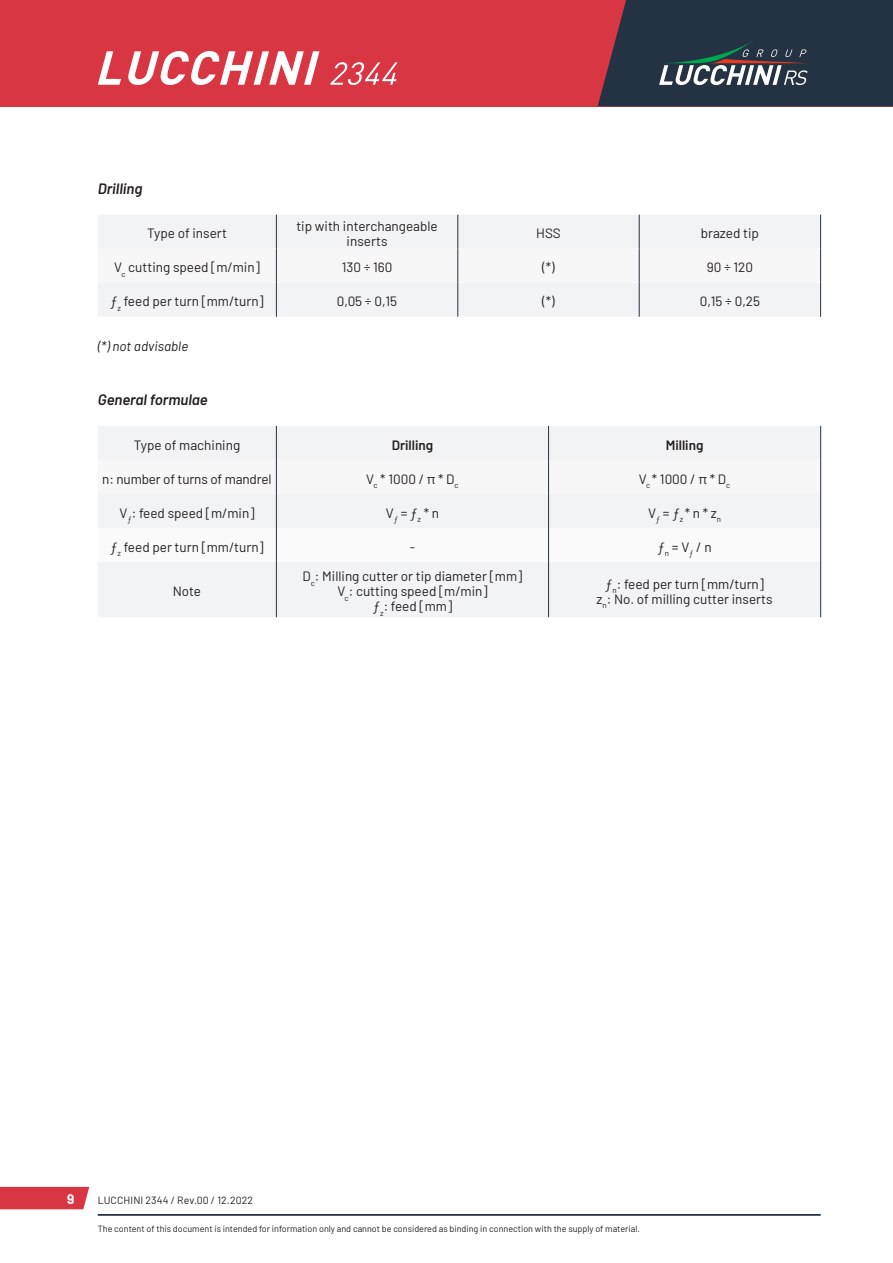
<style>
.page{position:relative;width:893px;height:1263px;background:#fff}
.page>*{position:absolute;margin:0;border:0;box-sizing:border-box;transform-origin:0 0}
.t1{font:italic 600 15px "Barlow";color:#231f20}
.t2{font:13.5px/15px "Barlow";color:#231f20;text-align:center}
.t3{font:italic 13.5px "Barlow";color:#231f20}
.t4{font:600 13.5px "Barlow";color:#231f20}
.t5{font:700 13.5px "Barlow";color:#fff}
.t6{font:10.5px "Barlow";letter-spacing:.01em;color:#231f20}
.t7{font:9px "Barlow";color:#231f20}
</style>
<div class="page">
<div style="left:0;top:0;width:893px;height:106px;background:#d83642"></div>
<svg style="left:598px;top:0;width:295px;height:106px;background:#363c4b"></svg>
<hr style="left:98px;top:1214px;width:723px;height:1px;background:#243344">
<div style="left:0;top:1187px;width:89px;height:22px;background:#d83642"></div>
<hr style="left:98px;top:1215px;width:723px;height:1px;background:#243344">
<svg style="left:98px;top:51px;width:300px;height:34px"></svg>
<div style="left:98px;top:215px;width:722px;height:102px;background:#f2f3f4"></div>
<svg style="left:98px;top:249px;width:722px;height:34px"></svg>
<hr style="left:276px;top:215px;width:1px;height:34px;background:#243344">
<hr style="left:276px;top:249px;width:1px;height:34px;background:#243344">
<hr style="left:458px;top:215px;width:1px;height:34px;background:#243344">
<hr style="left:458px;top:249px;width:1px;height:34px;background:#243344">
<hr style="left:639px;top:215px;width:1px;height:34px;background:#243344">
<hr style="left:639px;top:249px;width:1px;height:34px;background:#243344">
<hr style="left:276px;top:283px;width:1px;height:34px;background:#243344">
<hr style="left:458px;top:283px;width:1px;height:34px;background:#243344">
<hr style="left:639px;top:283px;width:1px;height:34px;background:#243344">
<hr style="left:820px;top:215px;width:1px;height:34px;background:#243344">
<hr style="left:820px;top:249px;width:1px;height:34px;background:#243344">
<hr style="left:820px;top:283px;width:1px;height:34px;background:#243344">
<div style="left:98px;top:426px;width:722px;height:191px;background:#f2f3f4"></div>
<svg style="left:98px;top:460px;width:722px;height:34px"></svg>
<svg style="left:98px;top:528px;width:722px;height:34px"></svg>
<hr style="left:276px;top:426px;width:1px;height:34px;background:#243344">
<hr style="left:276px;top:460px;width:1px;height:34px;background:#243344">
<hr style="left:548px;top:426px;width:1px;height:34px;background:#243344">
<hr style="left:548px;top:460px;width:1px;height:34px;background:#243344">
<hr style="left:276px;top:494px;width:1px;height:34px;background:#243344">
<hr style="left:548px;top:494px;width:1px;height:34px;background:#243344">
<hr style="left:276px;top:528px;width:1px;height:34px;background:#243344">
<hr style="left:548px;top:528px;width:1px;height:34px;background:#243344">
<hr style="left:276px;top:562px;width:1px;height:55px;background:#243344">
<hr style="left:548px;top:562px;width:1px;height:55px;background:#243344">
<hr style="left:820px;top:426px;width:1px;height:34px;background:#243344">
<hr style="left:820px;top:460px;width:1px;height:34px;background:#243344">
<hr style="left:820px;top:494px;width:1px;height:34px;background:#243344">
<hr style="left:820px;top:528px;width:1px;height:34px;background:#243344">
<hr style="left:820px;top:562px;width:1px;height:55px;background:#243344">
<p class="t1" style="left:98px;top:177px;width:46px">Drilling</p>
<p class="t2" style="left:147px;top:225px;width:81px">Type of insert</p>
<p class="t2" style="left:296px;top:218px;width:143px;line-height:14.2px">tip with interchangeable inserts</p>
<p class="t2" style="left:536px;top:225px;width:26px">HSS</p>
<p class="t2" style="left:701px;top:225px;width:60px">brazed tip</p>
<p class="t2" style="left:114px;top:259px;width:147px">V<sub>c</sub> cutting speed [m/min]</p>
<p class="t2" style="left:342px;top:259px;width:52px">130 ÷ 160</p>
<p class="t2" style="left:542px;top:259px;width:14px">(*)</p>
<p class="t2" style="left:707px;top:259px;width:48px">90 ÷ 120</p>
<p class="t2" style="left:110px;top:293px;width:155px">ƒ<sub>z</sub> feed per turn [mm/turn]</p>
<p class="t2" style="left:337px;top:293px;width:62px">0,05 ÷ 0,15</p>
<p class="t2" style="left:542px;top:293px;width:14px">(*)</p>
<p class="t2" style="left:700px;top:293px;width:62px">0,15 ÷ 0,25</p>
<p class="t3" style="left:98px;top:336px;width:92px">(*) not advisable</p>
<p class="t1" style="left:98px;top:388px;width:112px">General formulae</p>
<p class="t2" style="left:134px;top:436px;width:108px">Type of machining</p>
<p class="t4" style="left:392px;top:435px;width:43px">Drilling</p>
<p class="t4" style="left:666px;top:435px;width:39px">Milling</p>
<p class="t2" style="left:102px;top:470px;width:171px">n: number of turns of mandrel</p>
<p class="t2" style="left:366px;top:470px;width:94px">V<sub>c</sub> * 1000 / π * D<sub>c</sub></p>
<p class="t2" style="left:639px;top:470px;width:93px">V<sub>c</sub> * 1000 / π * D<sub>c</sub></p>
<p class="t2" style="left:120px;top:504px;width:136px">V<sub>ƒ</sub>: feed speed [m/min]</p>
<p class="t2" style="left:386px;top:504px;width:55px">V<sub>ƒ</sub> = ƒ<sub>z</sub> * n</p>
<p class="t2" style="left:648px;top:504px;width:75px">V<sub>ƒ</sub> = ƒ<sub>z</sub> * n * z<sub>n</sub></p>
<p class="t2" style="left:110px;top:538px;width:155px">ƒ<sub>z</sub> feed per turn [mm/turn]</p>
<p class="t2" style="left:410px;top:538px;width:7px">-</p>
<p class="t2" style="left:658px;top:538px;width:56px">ƒ<sub>n</sub> = V<sub>ƒ</sub> / n</p>
<p class="t2" style="left:173px;top:583px;width:30px">Note</p>
<p class="t2" style="left:303px;top:568px;width:221px">D<sub>c</sub>: Milling cutter or tip diameter [mm]<br>V<sub>c</sub>: cutting speed [m/min]<br>ƒ<sub>z</sub>: feed [mm]</p>
<p class="t2" style="left:596px;top:575px;width:178px">ƒ<sub>n</sub>: feed per turn [mm/turn] z<sub>n</sub>: No. of milling cutter inserts</p>
<p class="t5" style="left:67px;top:1189px;width:9px">9</p>
<p class="t6" style="left:98px;top:1192px;width:157px">LUCCHINI 2344 / Rev.00 / 12.2022</p>
<p class="t7" style="left:98px;top:1222px;width:544px">The content of this document is intended for information only and cannot be considered as binding in connection with the supply of material.</p>
</div>
